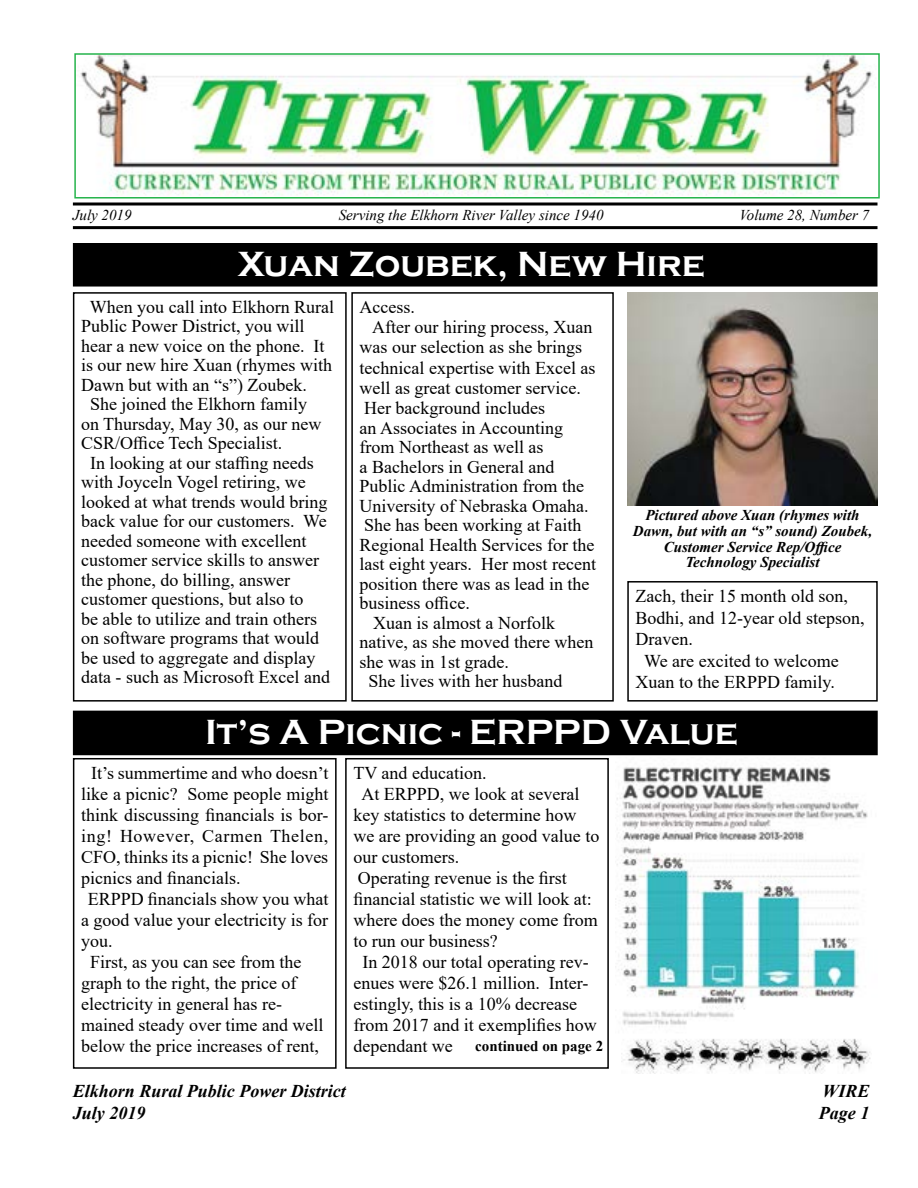
<style>
.page{position:relative;width:918px;height:1188px;background:#fff}
.page>*{position:absolute;margin:0;border:0;box-sizing:border-box;transform-origin:0 0}
.t1{font:700 36px "Copperplate Gothic";color:#fff}
.t2{font:18px "Times New Roman";color:#000}
.t3{font:italic 700 18px "Times New Roman";color:#000}
.t4{font:18px "Times New Roman";letter-spacing:.035em;color:#000}
.t5{font:italic 700 15px/15.8px "Times New Roman";color:#000;text-align:center}
.t6{font:italic 15px "Times New Roman";color:#000}
.t7{font:700 15px "Times New Roman";color:#000}
.s1{font-weight:400;font-size:18px}
</style>
<div class="page">
<div style="left:73px;top:292px;width:274px;height:410px;border:2px solid #000"></div>
<svg style="left:73px;top:202px;width:805px;height:4px;background:#3f3f3f"></svg>
<hr style="left:73px;top:226px;width:805px;height:3px;background:#000">
<img style="left:80px;top:56px;width:792px;height:140px">
<div style="left:74px;top:53px;width:806px;height:146px;border:2px solid #25b34b"></div>
<div style="left:74px;top:244px;width:803px;height:42px;background:#000"></div>
<div style="left:73px;top:243px;width:805px;height:44px;border:2px solid #000"></div>
<div style="left:351px;top:292px;width:263px;height:410px;border:2px solid #000"></div>
<div style="left:74px;top:711px;width:803px;height:43px;background:#000"></div>
<div style="left:73px;top:711px;width:805px;height:44px;border:2px solid #000"></div>
<div style="left:73px;top:758px;width:264px;height:311px;border:2px solid #000"></div>
<div style="left:345px;top:758px;width:264px;height:311px;border:2px solid #000"></div>
<img style="left:627px;top:292px;width:251px;height:213px">
<div style="left:627px;top:581px;width:251px;height:121px;border:2px solid #000"></div>
<img style="left:615px;top:766px;width:253px;height:261px">
<img style="left:621px;top:1039px;width:250px;height:34px">
<p class="t6" style="left:73px;top:204px;width:60px">July 2019</p>
<p class="t6" style="left:339px;top:204px;width:266px">Serving the Elkhorn River Valley since 1940</p>
<p class="t6" style="left:739px;top:204px;width:131px">Volume 28, Number 7</p>
<h1 class="t1" style="left:238px;top:244px;width:469px">Xuan Zoubek, New Hire</h1>
<p class="t2" style="left:360px;top:294px;width:57px">Access.</p>
<p class="t2" style="left:372px;top:314px;width:222px">After our hiring process, Xuan</p>
<p class="t2" style="left:360px;top:335px;width:224px">was our selection as she brings</p>
<p class="t2" style="left:360px;top:355px;width:237px">technical expertise with Excel as</p>
<p class="t2" style="left:360px;top:375px;width:223px">well as great customer service.</p>
<p class="t2" style="left:364px;top:395px;width:182px">Her background includes</p>
<p class="t2" style="left:360px;top:415px;width:205px">an Associates in Accounting</p>
<p class="t2" style="left:360px;top:434px;width:185px">from Northeast as well as</p>
<p class="t2" style="left:360px;top:454px;width:196px">a Bachelors in General and</p>
<p class="t2" style="left:360px;top:473px;width:226px">Public Administration from the</p>
<p class="t2" style="left:360px;top:493px;width:230px">University of Nebraska Omaha.</p>
<p class="t2" style="left:364px;top:512px;width:219px">She has been working at Faith</p>
<p class="t2" style="left:360px;top:532px;width:236px">Regional Health Services for the</p>
<p class="t2" style="left:360px;top:551px;width:238px">last eight years. Her most recent</p>
<p class="t2" style="left:360px;top:571px;width:231px">position there was as lead in the</p>
<p class="t2" style="left:360px;top:590px;width:112px">business office.</p>
<p class="t2" style="left:373px;top:610px;width:183px">Xuan is almost a Norfolk</p>
<p class="t2" style="left:360px;top:629px;width:235px">native, as she moved there when</p>
<p class="t2" style="left:360px;top:649px;width:151px">she was in 1st grade.</p>
<p class="t2" style="left:369px;top:668px;width:195px">She lives with her husband</p>
<h1 class="t1" style="left:205px;top:712px;width:534px">It’s A Picnic - ERPPD Value</h1>
<p class="t2" style="left:91px;top:760px;width:239px">It’s summertime and who doesn’t</p>
<p class="t2" style="left:81px;top:781px;width:249px">like a picnic? Some people might</p>
<p class="t2" style="left:81px;top:802px;width:249px">think discussing financials is bor-</p>
<p class="t4" style="left:81px;top:823px;width:249px">ing! However, Carmen Thelen,</p>
<p class="t2" style="left:81px;top:844px;width:249px">CFO, thinks its a picnic! She loves</p>
<p class="t2" style="left:81px;top:865px;width:161px">picnics and financials.</p>
<p class="t2" style="left:88px;top:886px;width:242px">ERPPD financials show you what</p>
<p class="t2" style="left:81px;top:907px;width:249px">a good value your electricity is for</p>
<p class="t2" style="left:81px;top:928px;width:33px">you.</p>
<p class="t2" style="left:90px;top:949px;width:213px">First, as you can see from the</p>
<p class="t2" style="left:81px;top:970px;width:217px">graph to the right, the price of</p>
<p class="t2" style="left:81px;top:991px;width:202px">electricity in general has re-</p>
<p class="t2" style="left:81px;top:1012px;width:244px">mained steady over time and well</p>
<p class="t2" style="left:81px;top:1033px;width:239px">below the price increases of rent,</p>
<p class="t2" style="left:90px;top:294px;width:246px">When you call into Elkhorn Rural</p>
<p class="t2" style="left:81px;top:314px;width:225px">Public Power District, you will</p>
<p class="t2" style="left:81px;top:333px;width:245px">hear a new voice on the phone. It</p>
<p class="t2" style="left:81px;top:353px;width:252px">is our new hire Xuan (rhymes with</p>
<p class="t2" style="left:81px;top:372px;width:227px">Dawn but with an “s”) Zoubek.</p>
<p class="t2" style="left:90px;top:392px;width:218px">She joined the Elkhorn family</p>
<p class="t2" style="left:81px;top:411px;width:242px">on Thursday, May 30, as our new</p>
<p class="t2" style="left:81px;top:431px;width:203px">CSR/Office Tech Specialist.</p>
<p class="t2" style="left:90px;top:450px;width:225px">In looking at our staffing needs</p>
<p class="t2" style="left:81px;top:470px;width:226px">with Joyceln Vogel retiring, we</p>
<p class="t2" style="left:81px;top:489px;width:248px">looked at what trends would bring</p>
<p class="t2" style="left:81px;top:509px;width:247px">back value for our customers. We</p>
<p class="t2" style="left:81px;top:528px;width:227px">needed someone with excellent</p>
<p class="t2" style="left:81px;top:548px;width:239px">customer service skills to answer</p>
<p class="t2" style="left:81px;top:567px;width:210px">the phone, do billing, answer</p>
<p class="t2" style="left:81px;top:587px;width:224px">customer questions, but also to</p>
<p class="t2" style="left:81px;top:606px;width:237px">be able to utilize and train others</p>
<p class="t2" style="left:81px;top:626px;width:239px">on software programs that would</p>
<p class="t2" style="left:81px;top:645px;width:236px">be used to aggregate and display</p>
<p class="t2" style="left:81px;top:665px;width:250px">data - such as Microsoft Excel and</p>
<p class="t5" style="left:633px;top:507px;width:241px">Pictured above Xuan (rhymes with<br>Dawn, but with an “s” sound) Zoubek,<br>Customer Service Rep/Office<br>Technology Specialist</p>
<p class="t2" style="left:636px;top:584px;width:214px">Zach, their 15 month old son,</p>
<p class="t2" style="left:636px;top:605px;width:230px">Bodhi, and 12-year old stepson,</p>
<p class="t2" style="left:636px;top:626px;width:59px">Draven.</p>
<p class="t2" style="left:644px;top:648px;width:196px">We are excited to welcome</p>
<p class="t2" style="left:636px;top:669px;width:201px">Xuan to the ERPPD family.</p>
<p class="t2" style="left:353px;top:760px;width:135px">TV and education.</p>
<p class="t2" style="left:361px;top:781px;width:219px">At ERPPD, we look at several</p>
<p class="t2" style="left:353px;top:802px;width:224px">key statistics to determine how</p>
<p class="t2" style="left:353px;top:823px;width:247px">we are providing an good value to</p>
<p class="t2" style="left:353px;top:844px;width:107px">our customers.</p>
<p class="t2" style="left:358px;top:865px;width:210px">Operating revenue is the first</p>
<p class="t2" style="left:353px;top:886px;width:240px">financial statistic we will look at:</p>
<p class="t2" style="left:353px;top:907px;width:246px">where does the money come from</p>
<p class="t2" style="left:353px;top:928px;width:146px">to run our business?</p>
<p class="t2" style="left:362px;top:949px;width:228px">In 2018 our total operating rev-</p>
<p class="t2" style="left:353px;top:970px;width:237px">enues were $26.1 million. Inter-</p>
<p class="t2" style="left:353px;top:991px;width:225px">estingly, this is a 10% decrease</p>
<p class="t2" style="left:353px;top:1012px;width:245px">from 2017 and it exemplifies how</p>
<p class="t7" style="left:353px;top:1035px;width:251px"><span class="s1">dependant we</span> continued on page 2</p>
<p class="t3" style="left:73px;top:1079px;width:275px">Elkhorn Rural Public Power District</p>
<p class="t3" style="left:822px;top:1079px;width:49px">WIRE</p>
<p class="t3" style="left:73px;top:1100px;width:74px">July 2019</p>
<p class="t3" style="left:819px;top:1100px;width:52px">Page 1</p>
</div>
